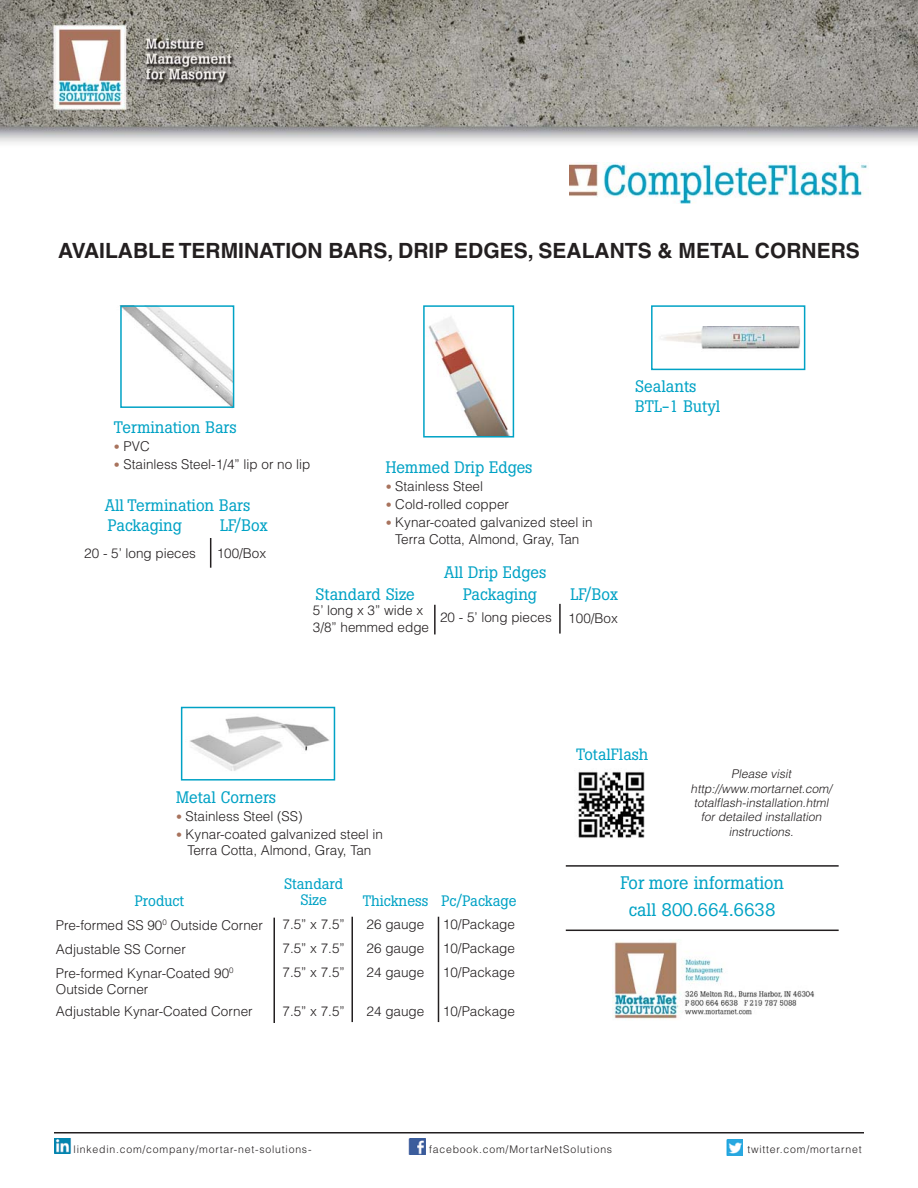
<style>
.page{position:relative;width:918px;height:1188px;background:#fff}
.page>*{position:absolute;margin:0;border:0;box-sizing:border-box;transform-origin:0 0}
.t1{font:700 21px "Helvetica LT Std";color:#231f20}
.t2{font:18px/27px "Boton Std";color:#00a2c5;text-align:center}
.t3{font:16.5px/19.4px "Boton Std";color:#00a2c5}
.t4{font:16.2px "Boton Std";color:#00a2c5}
.t5{font:15px/16.5px "Boton Std";color:#00a2c5;text-align:center}
.t6{font:300 13.5px/24px "Helvetica LT Std";color:#231f20}
.t7{font:italic 300 12px/14.4px "Helvetica LT Std";color:#231f20;text-align:center}
.t8{font:300 10.5px "Helvetica LT Std";letter-spacing:.075em;color:#231f20}
.s1{font-size:12px;color:#a8735d}
</style>
<div class="page">
<hr style="left:54px;top:1132px;width:810px;height:2px;background:#231f20">
<img style="left:54px;top:1138px;width:17px;height:16px">
<img style="left:409px;top:1139px;width:17px;height:15px">
<img style="left:726px;top:1139px;width:17px;height:16px">
<img style="left:0;top:0;width:918px;height:143px">
<img style="left:428px;top:308px;width:87px;height:128px">
<div style="left:423px;top:305px;width:91px;height:133px;border:2px solid #00a2c5"></div>
<hr style="left:434px;top:605px;width:2px;height:29px;background:#231f20">
<hr style="left:559px;top:604px;width:2px;height:30px;background:#231f20">
<img style="left:119px;top:305px;width:112px;height:100px">
<div style="left:120px;top:305px;width:114px;height:103px;border:2px solid #00a2c5"></div>
<hr style="left:210px;top:538px;width:1px;height:30px;background:#231f20">
<hr style="left:566px;top:865px;width:273px;height:2px;background:#231f20">
<hr style="left:566px;top:930px;width:273px;height:1px;background:#231f20">
<img style="left:612px;top:941px;width:203px;height:79px">
<hr style="left:351px;top:917px;width:2px;height:105px;background:#231f20">
<hr style="left:438px;top:917px;width:1px;height:105px;background:#231f20">
<hr style="left:273px;top:918px;width:2px;height:105px;background:#231f20">
<img style="left:190px;top:716px;width:140px;height:55px">
<div style="left:181px;top:707px;width:154px;height:74px;border:2px solid #00a2c5"></div>
<img style="left:663px;top:327px;width:137px;height:22px">
<div style="left:651px;top:305px;width:154px;height:65px;border:2px solid #00a2c5"></div>
<img style="left:570px;top:163px;width:298px;height:41px">
<img style="left:578px;top:771px;width:67px;height:67px">
<h1 class="t1" style="left:58px;top:239px;width:803px">AVAILABLE TERMINATION BARS, DRIP EDGES, SEALANTS &amp; METAL CORNERS</h1>
<p class="t3" style="left:114px;top:419px;width:124px">Termination Bars</p>
<p class="t6" style="left:114px;top:436px;width:37px"><span class="s1">•</span> PVC</p>
<p class="t6" style="left:114px;top:454px;width:198px"><span class="s1">•</span> Stainless Steel-1/4” lip or no lip</p>
<p class="t3" style="left:105px;top:497px;width:147px">All Termination Bars<br>Packaging</p>
<p class="t3" style="left:386px;top:459px;width:148px">Hemmed Drip Edges</p>
<p class="t6" style="left:386px;top:476px;width:99px"><span class="s1">•</span> Stainless Steel</p>
<p class="t6" style="left:386px;top:494px;width:125px"><span class="s1">•</span> Cold-rolled copper</p>
<p class="t6" style="left:386px;top:516px;width:208px;line-height:16.2px;text-align:center"><span class="s1">•</span> Kynar-coated galvanized steel in<br>Terra Cotta, Almond, Gray, Tan</p>
<p class="t3" style="left:444px;top:564px;width:104px">All Drip Edges</p>
<p class="t3" style="left:316px;top:586px;width:101px">Standard Size</p>
<p class="t3" style="left:463px;top:586px;width:75px">Packaging</p>
<p class="t3" style="left:571px;top:586px;width:49px">LF/Box</p>
<p class="t6" style="left:313px;top:604px;width:118px;line-height:16.2px">5’ long x 3” wide x<br>3/8” hemmed edge</p>
<p class="t6" style="left:440px;top:607px;width:179px">20 - 5’ long pieces 100/Box</p>
<p class="t3" style="left:220px;top:517px;width:49px">LF/Box</p>
<p class="t6" style="left:84px;top:543px;width:113px">20 - 5’ long pieces</p>
<p class="t6" style="left:217px;top:542px;width:51px">100/Box</p>
<p class="t3" style="left:635px;top:377px;width:87px;line-height:19.8px">Sealants<br>BTL-1 Butyl</p>
<p class="t3" style="left:176px;top:789px;width:102px">Metal Corners</p>
<p class="t6" style="left:176px;top:805px;width:128px"><span class="s1">•</span> Stainless Steel (SS)</p>
<p class="t6" style="left:176px;top:827px;width:208px;line-height:16.2px;text-align:center"><span class="s1">•</span> Kynar-coated galvanized steel in<br>Terra Cotta, Almond, Gray, Tan</p>
<p class="t5" style="left:135px;top:893px;width:51px">Product</p>
<p class="t6" style="left:56px;top:914px;width:209px">Pre-formed SS 90<sup>0</sup> Outside Corner<br>Adjustable SS Corner<br>Pre-formed Kynar-Coated 90<sup>0</sup></p>
<p class="t6" style="left:56px;top:980px;width:198px;line-height:21.8px">Outside Corner<br>Adjustable Kynar-Coated Corner</p>
<p class="t5" style="left:284px;top:877px;width:61px">Standard<br>Size</p>
<p class="t6" style="left:283px;top:914px;width:64px;text-align:justify">7.5” x 7.5” 7.5” x 7.5” 7.5” x 7.5”</p>
<p class="t6" style="left:283px;top:1001px;width:64px">7.5” x 7.5”</p>
<p class="t5" style="left:363px;top:894px;width:67px">Thickness</p>
<p class="t6" style="left:367px;top:913px;width:59px;text-align:justify">26 gauge 26 gauge 24 gauge</p>
<p class="t6" style="left:367px;top:1000px;width:59px">24 gauge</p>
<p class="t5" style="left:441px;top:894px;width:77px">Pc/Package</p>
<p class="t6" style="left:443px;top:913px;width:74px;text-align:justify">10/Package 10/Package 10/Package</p>
<p class="t6" style="left:443px;top:1000px;width:74px">10/Package</p>
<p class="t4" style="left:576px;top:749px;width:74px">TotalFlash</p>
<p class="t7" style="left:691px;top:768px;width:143px">Please visit http://www.mortarnet.com/ totalflash-installation.html for detailed installation instructions.</p>
<h2 class="t2" style="left:620px;top:871px;width:165px">For more information call 800.664.6638</h2>
<p class="t8" style="left:74px;top:1146px;width:239px">linkedin.com/company/mortar-net-solutions-</p>
<p class="t8" style="left:429px;top:1145px;width:185px">facebook.com/MortarNetSolutions</p>
<p class="t8" style="left:747px;top:1145px;width:116px">twitter.com/mortarnet</p>
</div>
